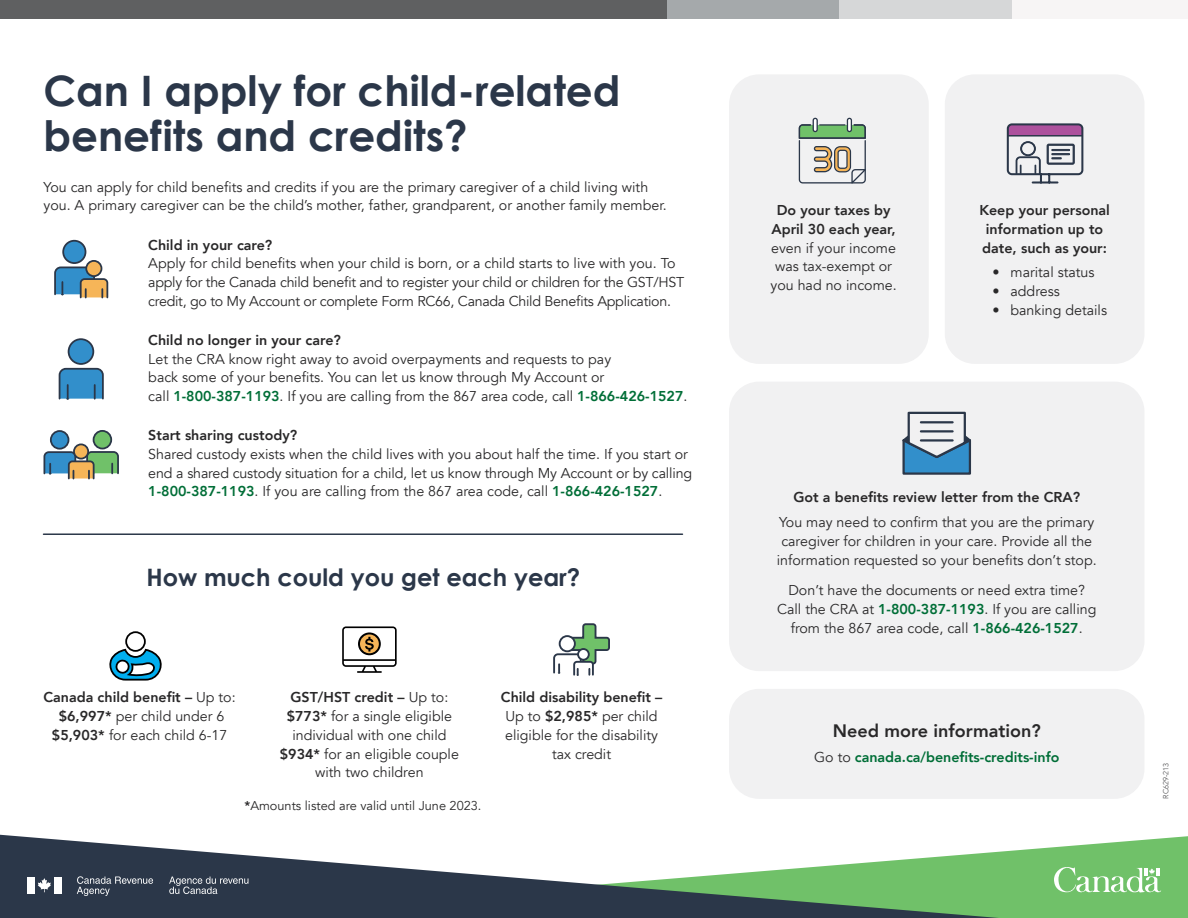
<style>
.page{position:relative;width:1188px;height:918px;background:#fff}
.page>*{position:absolute;margin:0;border:0;box-sizing:border-box;transform-origin:0 0}
.t1{font:700 42px/45px "Century Gothic";color:#2b3749}
.t2{font:700 24px "Century Gothic";color:#2b3749}
.t3{font:800 18px "Avenir";color:#292829}
.t4{font:14.25px/18.8px "Avenir";color:#292829;text-align:center}
.t5{font:14.25px/18.8px "Avenir";letter-spacing:-.02em;color:#292829}
.t6{font:800 14.25px/18.8px "Avenir";color:#292829}
.t7{font:800 14.25px "Avenir";color:#006e37}
.t8{font:12.75px "Avenir";color:#292829}
.t9{font:300 7.5px "Avenir";color:#4d4d4f}
.s1{font-weight:800;color:#006e37}
.s2{font-weight:800}
.s3{font-weight:400;color:#292829}
</style>
<div class="page">
<svg style="left:0;top:834px;width:1188px;height:84px"></svg>
<div style="left:27px;top:877px;width:8px;height:17px;background:#fff"></div>
<svg style="left:38px;top:878px;width:13px;height:14px"></svg>
<div style="left:54px;top:877px;width:8px;height:17px;background:#fff"></div>
<svg style="left:77px;top:876px;width:76px;height:20px;background:#4d5766"></svg>
<svg style="left:169px;top:877px;width:79px;height:17px"></svg>
<div style="left:1012px;top:0;width:176px;height:18px;background:#f7f5f5"></div>
<div style="left:839px;top:0;width:172px;height:18px;background:#d6d7d8"></div>
<div style="left:666px;top:0;width:173px;height:18px;background:#a5a9ab"></div>
<div style="left:486px;top:0;width:180px;height:18px;background:#5f6061"></div>
<div style="left:0;top:0;width:493px;height:18px;background:#5f6061"></div>
<svg style="left:1054px;top:862px;width:107px;height:35px;background:#8ccd86"></svg>
<div style="left:729px;top:689px;width:415px;height:110px;background:#f1f1f2;border-radius:30px"></div>
<div style="left:63px;top:241px;width:23px;height:22px;background:#328fcb;border-radius:50%"></div>
<div style="left:62px;top:240px;width:24px;height:24px;border:2px solid #2b3749;border-radius:50%"></div>
<div style="left:86px;top:261px;width:16px;height:15px;background:#f6b558;border-radius:50%"></div>
<div style="left:85px;top:260px;width:17px;height:17px;border:2px solid #2b3749;border-radius:50%"></div>
<svg style="left:54px;top:266px;width:55px;height:33px"></svg>
<div style="left:51px;top:431px;width:18px;height:18px;background:#328fcb;border-radius:50%"></div>
<div style="left:50px;top:430px;width:19px;height:20px;border:2px solid #2b3749;border-radius:50%"></div>
<div style="left:93px;top:431px;width:18px;height:18px;background:#70c169;border-radius:50%"></div>
<div style="left:93px;top:430px;width:19px;height:19px;border:2px solid #2b3749;border-radius:50%"></div>
<svg style="left:74px;top:444px;width:14px;height:15px"></svg>
<div style="left:73px;top:443px;width:16px;height:17px;border:2px solid #2b3749;border-radius:50%"></div>
<svg style="left:43px;top:450px;width:76px;height:30px"></svg>
<svg style="left:342px;top:626px;width:55px;height:47px"></svg>
<svg style="left:109px;top:631px;width:53px;height:50px"></svg>
<div style="left:945px;top:74px;width:199px;height:290px;background:#f1f1f2;border-radius:30px"></div>
<svg style="left:1006px;top:123px;width:78px;height:61px"></svg>
<div style="left:729px;top:74px;width:200px;height:290px;background:#f1f1f2;border-radius:30px"></div>
<svg style="left:798px;top:118px;width:68px;height:66px"></svg>
<div style="left:729px;top:382px;width:415px;height:289px;background:#f1f1f2;border-radius:30px"></div>
<svg style="left:902px;top:411px;width:70px;height:64px"></svg>
<hr style="left:921px;top:421px;width:32px;height:2px;background:#2b3749">
<hr style="left:921px;top:430px;width:32px;height:3px;background:#2b3749">
<hr style="left:921px;top:439px;width:32px;height:3px;background:#2b3749">
<hr style="left:44px;top:533px;width:638px;height:2px;background:#2b3749">
<svg style="left:553px;top:623px;width:57px;height:53px"></svg>
<div style="left:68px;top:339px;width:25px;height:25px;background:#328fcb;border-radius:50%"></div>
<div style="left:68px;top:338px;width:26px;height:27px;border:2px solid #2b3749;border-radius:50%"></div>
<svg style="left:58px;top:367px;width:46px;height:33px;background:#448cbb"></svg>
<h1 class="t1" style="left:44px;top:66px;width:579px">Can I apply for child-related benefits and credits?</h1>
<p class="t4" style="left:44px;top:178px;width:625px;text-align:left">You can apply for child benefits and credits if you are the primary caregiver of a child living with you. A primary caregiver can be the child’s mother, father, grandparent, or another family member.</p>
<p class="t6" style="left:148px;top:235px;width:126px">Child in your care?</p>
<p class="t5" style="left:148px;top:254px;width:537px">Apply for child benefits when your child is born, or a child starts to live with you. To apply for the Canada child benefit and to register your child or children for the GST/HST credit, go to My Account or complete Form RC66, Canada Child Benefits Application.</p>
<p class="t6" style="left:148px;top:331px;width:194px">Child no longer in your care?</p>
<p class="t4" style="left:148px;top:350px;width:541px;text-align:left">Let the CRA know right away to avoid overpayments and requests to pay<br>back some of your benefits. You can let us know through My Account or<br>call <span class="s1">1-800-387-1193</span>. If you are calling from the 867 area code, call <span class="s1">1-866-426-1527</span>.</p>
<p class="t6" style="left:148px;top:426px;width:150px">Start sharing custody?</p>
<p class="t4" style="left:148px;top:445px;width:545px;text-align:left">Shared custody exists when the child lives with you about half the time. If you start or end a shared custody situation for a child, let us know through My Account or by calling<br><span class="s1">1-800-387-1193</span>. If you are calling from the 867 area code, call <span class="s1">1-866-426-1527</span>.</p>
<h2 class="t2" style="left:146px;top:559px;width:435px">How much could you get each year?</h2>
<p class="t4" style="left:44px;top:688px;width:194px"><span class="s2">Canada child benefit –</span> Up to: <span class="s2">$6,997*</span> per child under 6 <span class="s2">$5,903*</span> for each child 6-17</p>
<p class="t4" style="left:501px;top:688px;width:163px"><span class="s2">Child disability benefit –<br></span>Up to <span class="s2">$2,985*</span> per child eligible for the disability tax credit</p>
<p class="t4" style="left:280px;top:688px;width:181px"><span class="s2">GST/HST credit –</span> Up to: <span class="s2">$773*</span> for a single eligible individual with one child <span class="s2">$934*</span> for an eligible couple with two children</p>
<p class="t8" style="left:244px;top:798px;width:239px"><span class="s2">*</span>Amounts listed are valid until June 2023.</p>
<p class="t6" style="left:771px;top:201px;width:126px;text-align:center">Do your taxes by<br>April 30 each year,</p>
<p class="t4" style="left:771px;top:239px;width:128px">even if your income was tax-exempt or you had no income.</p>
<p class="t6" style="left:979px;top:201px;width:132px">Keep your personal information up to date, such as your:</p>
<p class="t4" style="left:993px;top:263px;width:104px">• marital status</p>
<p class="t4" style="left:993px;top:282px;width:69px">• address</p>
<p class="t4" style="left:993px;top:301px;width:116px">• banking details</p>
<p class="t6" style="left:793px;top:488px;width:288px">Got a benefits review letter from the CRA?</p>
<p class="t4" style="left:777px;top:513px;width:321px">You may need to confirm that you are the primary caregiver for children in your care. Provide all the information requested so your benefits don’t stop.</p>
<p class="t4" style="left:777px;top:581px;width:321px">Don’t have the documents or need extra time?<br>Call the CRA at <span class="s1">1-800-387-1193</span>. If you are calling from the 867 area code, call <span class="s1">1-866-426-1527</span>.</p>
<p class="t3" style="left:833px;top:717px;width:209px">Need more information?</p>
<p class="t7" style="left:814px;top:746px;width:247px"><span class="s3">Go to</span> canada.ca/benefits-credits-info</p>
<p class="t9" style="left:1162px;top:799px;width:37px;rotate:-90deg">RC629-213</p>
</div>
